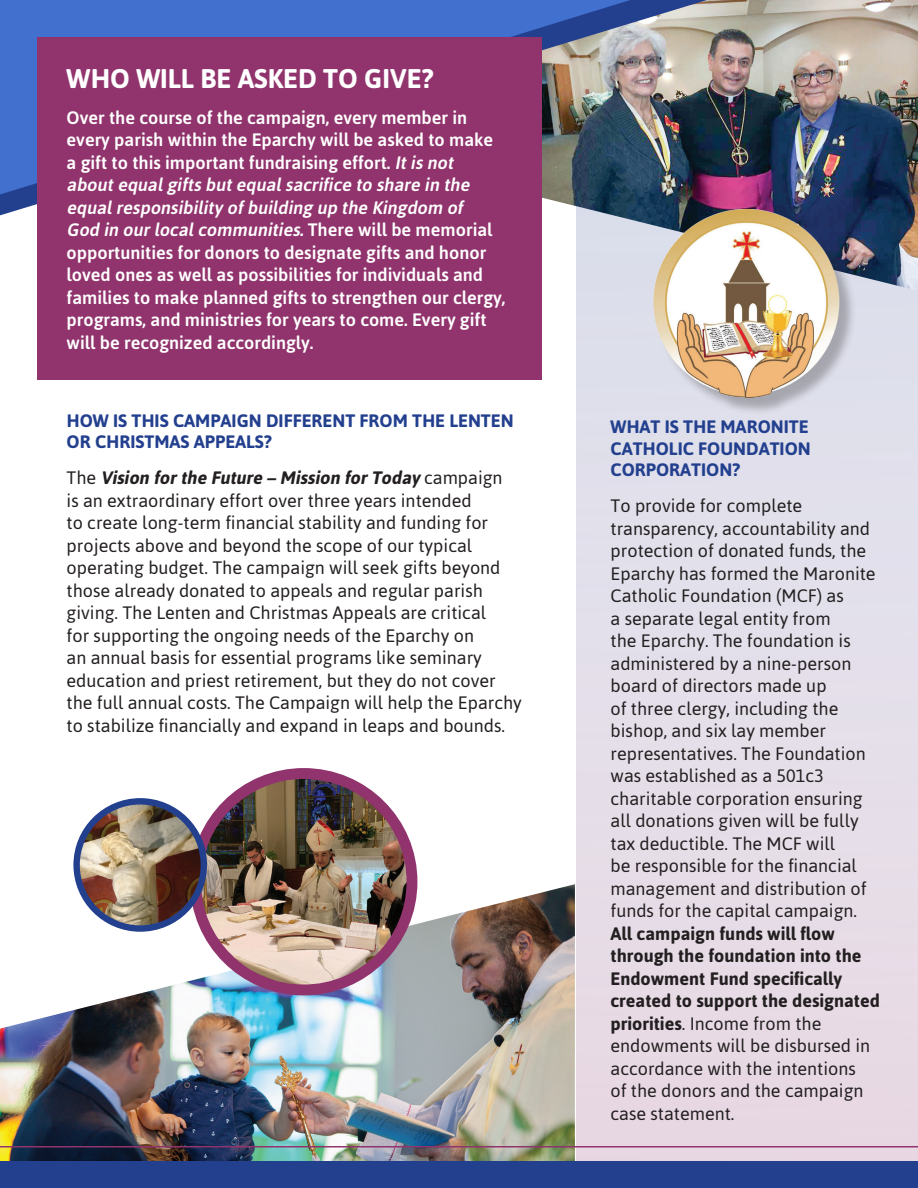
<style>
.page{position:relative;width:918px;height:1188px;background:#fff}
.page>*{position:absolute;margin:0;border:0;box-sizing:border-box;transform-origin:0 0}
.t1{font:700 27px "Asap";color:#fff}
.t2{font:18px/22.5px "Asap";color:#231f20}
.t3{font:500 18px/22.5px "Asap";color:#fff}
.t4{font:700 18px/22.5px "Asap";color:#231f20}
.t5{font:700 18px/21.6px "Asap";color:#23408f}
.s1{font-style:italic}
.s2{font-weight:700;font-style:italic}
.s3{font-weight:400}
</style>
<div class="page">
<img style="left:0;top:884px;width:575px;height:277px">
<div style="left:576px;top:11px;width:342px;height:1176px;background:#e5dfe9"></div>
<img style="left:576px;top:0;width:342px;height:291px">
<img style="left:0;top:0;width:707px;height:215px">
<hr style="left:0;top:1146px;width:918px;height:2px;background:#91346d">
<img style="left:0;top:0;width:674px;height:194px">
<div style="left:0;top:1161px;width:918px;height:27px;background:#23408f"></div>
<div style="left:37px;top:38px;width:505px;height:342px;background:#91346d"></div>
<div style="left:656px;top:212px;width:201px;height:203px;background:#231f20;opacity:.3"></div>
<img style="left:653px;top:210px;width:186px;height:187px">
<img style="left:196px;top:774px;width:216px;height:216px;border-radius:108px">
<div style="left:190px;top:768px;width:227px;height:227px;border:11px solid #91346d;border-radius:50%"></div>
<img style="left:77px;top:801px;width:127px;height:128px;border-radius:64px">
<div style="left:73px;top:798px;width:134px;height:134px;border:6px solid #23408f;border-radius:50%"></div>
<h1 class="t1" style="left:67px;top:60px;width:368px">WHO WILL BE ASKED TO GIVE?</h1>
<p class="t3" style="left:67px;top:105px;width:440px">Over the course of the campaign, every member in every parish within the Eparchy will be asked to make a gift to this important fundraising effort. <span class="s1">Itis not aboutequalgifts butequalsacrifice to share in the equalresponsibility ofbuilding up the Kingdom of God in ourlocalcommunities.</span>T h e re w i l l b e m e m o r i a l opportunities for donors to designate gifts and honor loved ones as well as possibilities for individuals and families to make planned gifts to strengthen our clergy, programs, and ministries for years to come. Every gift will be recognized accordingly.</p>
<p class="t5" style="left:67px;top:409px;width:449px">HOW IS THIS CAMPAIGN DIFFERENT FROM THE LENTEN<br>OR CHRISTMAS APPEALS?</p>
<p class="t2" style="left:67px;top:466px;width:457px">T h e <span class="s2">Vision forthe Future – Mission forToday</span> c a m p a i g n<br>is an extraordinary effort over three years intended<br>to create long-term financial stability and funding for projects above and beyond the scope of our typical operating budget. The campaign will seek gifts beyond those already donated to appeals and regular parish giving. The Lenten and Christmas Appeals are critical<br>for supporting the ongoing needs of the Eparchy on<br>an annual basis for essential programs like seminary education and priest retirement, but they do not cover the full annual costs. The Campaign will help the Eparchy to stabilize financially and expand in leaps and bounds.</p>
<p class="t5" style="left:611px;top:415px;width:202px">WHAT IS THE MARONITE<br>CATHOLIC FOUNDATION<br>CORPORATION?</p>
<p class="t2" style="left:611px;top:494px;width:267px">To provide for complete transparency, accountability and protection of donated funds, the<br>Eparchy has formed the Maronite<br>Catholic Foundation (MCF) as<br>a separate legal entity from<br>the Eparchy. The foundation is administered by a nine-person board of directors made up<br>of three clergy, including the bishop, and six lay member representatives. The Foundation was established as a 501c3 charitable corporation ensuring all donations given will be fully tax deductible. The MCF will<br>be responsible for the financial management and distribution of funds for the capital campaign.</p>
<p class="t4" style="left:611px;top:922px;width:271px">All campaign funds will flow through the foundation into the<br>Endowment Fund specifically created to support the designated priorities<span class="s3">. Income from the endowments will be disbursed in accordance with the intentions<br>of the donors and the campaign case statement.</span></p>
</div>
